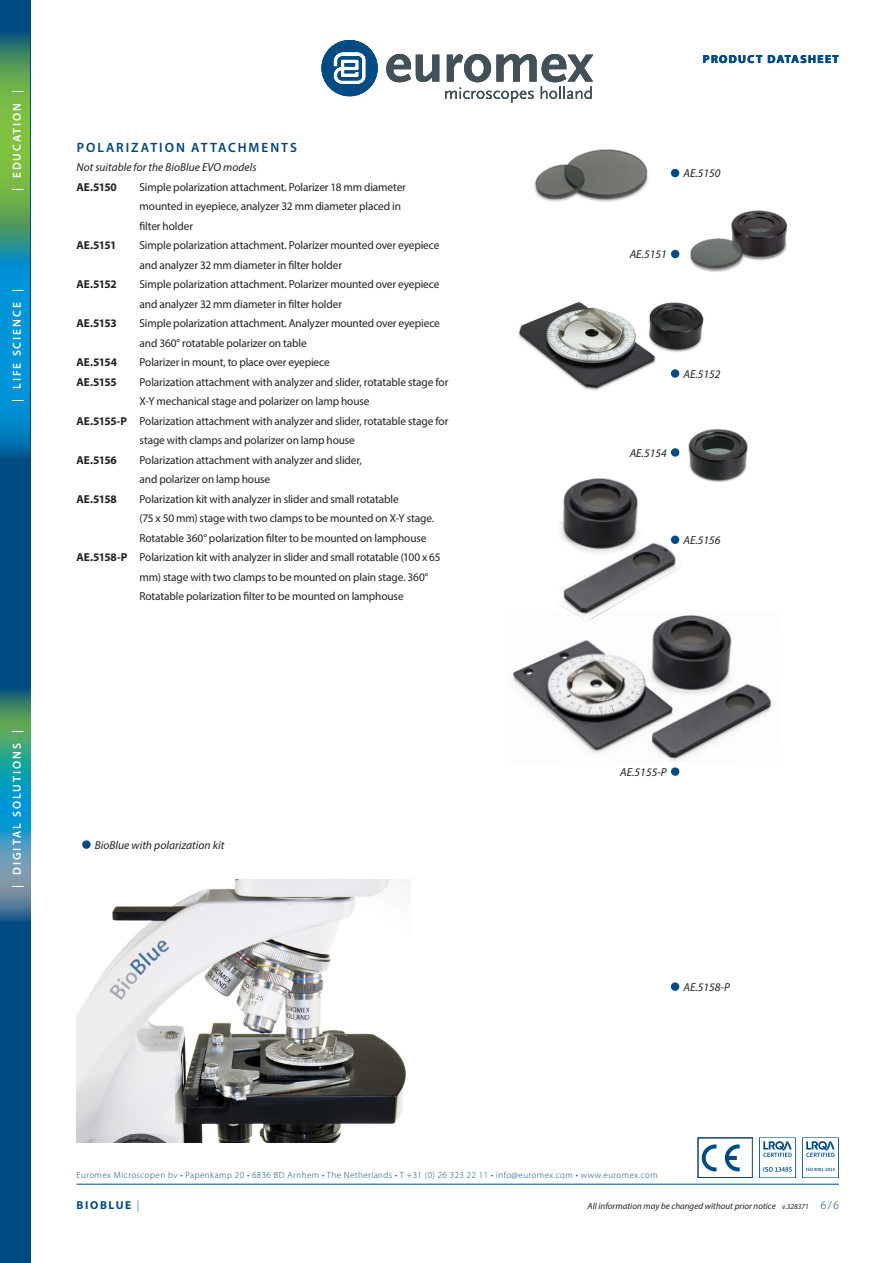
<style>
.page{position:relative;width:893px;height:1263px;background:#fff}
.page>*{position:absolute;margin:0;border:0;box-sizing:border-box;transform-origin:0 0}
.j_tussenkop{font:600 13.5px "Myriad Pro";letter-spacing:.15em;color:#00447b}
.j_accessoires{font:11.55px/19.5px "Myriad Pro";letter-spacing:-.01em;color:#231f20}
.j_bolletjes{font:italic 11.55px "Myriad Pro";color:#231f20}
.j_accessoires-2{font:700 11.55px "Myriad Pro";letter-spacing:-.05em;color:#231f20}
.t1{font:600 11.55px "Myriad Pro";letter-spacing:.17em;color:#fff}
.j_plat{font:italic 11.55px "Myriad Pro";letter-spacing:.01em;color:#231f20}
.t2{font:700 11.55px "Myriad Pro";letter-spacing:.12em;color:#004b84}
.t3{font:700 11.55px "Myriad Pro";letter-spacing:.14em;color:#004b84}
.t4{font:300 9px "Myriad Pro";letter-spacing:.05em;color:#004b84}
.t5{font:italic 9px "Myriad Pro";color:#231f20}
.t6{font:italic 7.5px "Myriad Pro";color:#231f20}
.s1{font-weight:700}
.s2{font-weight:300}
.s3{font-weight:300;font-style:normal;font-size:11.55px;color:#004b84}
</style>
<div class="page">
<img style="left:512px;top:615px;width:260px;height:146px">
<img style="left:535px;top:478px;width:150px;height:145px">
<img style="left:676px;top:429px;width:72px;height:66px">
<img style="left:534px;top:149px;width:115px;height:53px">
<img style="left:746px;top:210px;width:42px;height:51px">
<img style="left:675px;top:212px;width:71px;height:60px">
<img style="left:518px;top:302px;width:186px;height:88px">
<div style="left:671px;top:250px;width:8px;height:8px;background:#004b84;border-radius:50%"></div>
<div style="left:671px;top:448px;width:8px;height:9px;background:#004b84;border-radius:50%"></div>
<div style="left:671px;top:767px;width:8px;height:9px;background:#004b84;border-radius:50%"></div>
<div style="left:671px;top:169px;width:8px;height:8px;background:#004b84;border-radius:50%"></div>
<div style="left:671px;top:369px;width:8px;height:9px;background:#004b84;border-radius:50%"></div>
<div style="left:671px;top:535px;width:8px;height:9px;background:#004b84;border-radius:50%"></div>
<div style="left:671px;top:982px;width:8px;height:9px;background:#004b84;border-radius:50%"></div>
<img style="left:77px;top:879px;width:334px;height:264px">
<div style="left:0;top:0;width:30px;height:1263px;background:#004b84"></div>
<svg style="left:321px;top:40px;width:57px;height:56px"></svg>
<svg style="left:386px;top:54px;width:53px;height:28px"></svg>
<svg style="left:445px;top:54px;width:148px;height:49px"></svg>
<hr style="left:77px;top:1184px;width:762px;height:1px;background:#004b84">
<svg style="left:802px;top:1137px;width:37px;height:41px"></svg>
<svg style="left:759px;top:1137px;width:37px;height:41px"></svg>
<svg style="left:701px;top:1144px;width:39px;height:28px"></svg>
<div style="left:697px;top:1137px;width:56px;height:41px;border:1px solid #004b84"></div>
<svg style="left:0;top:690px;width:30px;height:231px;background:#39949f"></svg>
<svg style="left:0;top:262px;width:30px;height:195px;background:#008dd0"></svg>
<svg style="left:0;top:34px;width:30px;height:228px;background:#5ea757"></svg>
<div style="left:82px;top:840px;width:9px;height:9px;background:#004b84;border-radius:50%"></div>
<p class="t1" style="left:10px;top:191px;width:103px;rotate:-90deg">| EDUCATION |</p>
<p class="t1" style="left:10px;top:402px;width:114px;rotate:-90deg">| LIFE SCIENCE |</p>
<p class="t1" style="left:10px;top:888px;width:159px;rotate:-90deg">| DIGITAL SOLUTIONS |</p>
<p class="j_tussenkop" style="left:77px;top:138px;width:222px">POLARIZATION ATTACHMENTS</p>
<p class="j_plat" style="left:77px;top:160px;width:182px">Not suitable for the BioBlue EVO models</p>
<p class="j_accessoires-2" style="left:77px;top:179px;width:42px">AE.5150</p>
<p class="j_accessoires" style="left:140px;top:177px;width:268px">Simple polarization attachment. Polarizer 18 mm diameter mounted in eyepiece, analyzer 32 mm diameter placed in filter holder</p>
<p class="j_accessoires-2" style="left:77px;top:238px;width:41px">AE.5151</p>
<p class="j_accessoires" style="left:140px;top:235px;width:301px">Simple polarization attachment. Polarizer mounted over eyepiece and analyzer 32 mm diameter in filter holder</p>
<p class="j_accessoires-2" style="left:77px;top:277px;width:42px">AE.5152</p>
<p class="j_accessoires" style="left:140px;top:274px;width:301px">Simple polarization attachment. Polarizer mounted over eyepiece and analyzer 32 mm diameter in filter holder</p>
<p class="j_accessoires-2" style="left:77px;top:316px;width:42px">AE.5153</p>
<p class="j_accessoires" style="left:140px;top:313px;width:302px">Simple polarization attachment. Analyzer mounted over eyepiece and 360° rotatable polarizer on table</p>
<p class="j_accessoires-2" style="left:77px;top:355px;width:42px">AE.5154</p>
<p class="j_accessoires" style="left:140px;top:352px;width:192px">Polarizer in mount, to place over eyepiece</p>
<p class="j_accessoires-2" style="left:77px;top:374px;width:42px">AE.5155</p>
<p class="j_accessoires" style="left:140px;top:372px;width:310px">Polarization attachment with analyzer and slider, rotatable stage for<br>X-Y mechanical stage and polarizer on lamp house</p>
<p class="j_accessoires" style="left:140px;top:411px;width:310px;text-indent:-63px"><span class="s1">AE.5155-P</span> Polarization attachment with analyzer and slider, rotatable stage for stage with clamps and polarizer on lamp house</p>
<p class="j_accessoires-2" style="left:77px;top:452px;width:42px">AE.5156</p>
<p class="j_accessoires" style="left:140px;top:450px;width:224px">Polarization attachment with analyzer and slider, and polarizer on lamp house</p>
<p class="j_accessoires-2" style="left:77px;top:491px;width:42px">AE.5158</p>
<p class="j_accessoires" style="left:140px;top:489px;width:296px">Polarization kit with analyzer in slider and small rotatable<br>(75 x 50 mm) stage with two clamps to be mounted on X-Y stage.<br>Rotatable 360° polarization filter to be mounted on lamphouse</p>
<p class="j_accessoires" style="left:140px;top:547px;width:303px;text-indent:-63px"><span class="s1">AE.5158-P</span> Polarization kit with analyzer in slider and small rotatable (100 x 65 mm) stage with two clamps to be mounted on plain stage. 360°<br>Rotatable polarization filter to be mounted on lamphouse</p>
<p class="j_bolletjes" style="left:95px;top:838px;width:131px">BioBlue with polarization kit</p>
<p class="t2" style="left:703px;top:51px;width:138px">PRODUCT DATASHEET</p>
<p class="j_bolletjes" style="left:683px;top:166px;width:39px">AE.5150</p>
<p class="j_bolletjes" style="left:630px;top:247px;width:39px">AE.5151</p>
<p class="j_bolletjes" style="left:683px;top:367px;width:39px">AE.5152</p>
<p class="j_bolletjes" style="left:630px;top:446px;width:39px">AE.5154</p>
<p class="j_bolletjes" style="left:683px;top:533px;width:39px">AE.5156</p>
<p class="j_bolletjes" style="left:620px;top:765px;width:48px">AE.5155-P</p>
<p class="j_bolletjes" style="left:683px;top:980px;width:48px">AE.5158-P</p>
<p class="t4" style="left:77px;top:1169px;width:583px">Euromex Microscopen bv • Papenkamp 20 • 6836 BD Arnhem • The Netherlands • T +31 (0) 26 323 22 11 • info@euromex.com • www.euromex.com</p>
<p class="t3" style="left:77px;top:1197px;width:64px">BIOBLUE <span class="s2">|</span></p>
<p class="t5" style="left:588px;top:1200px;width:190px">All information may be changed without prior notice</p>
<p class="t6" style="left:782px;top:1201px;width:58px">v.328371 <span class="s3">6/6</span></p>
</div>
